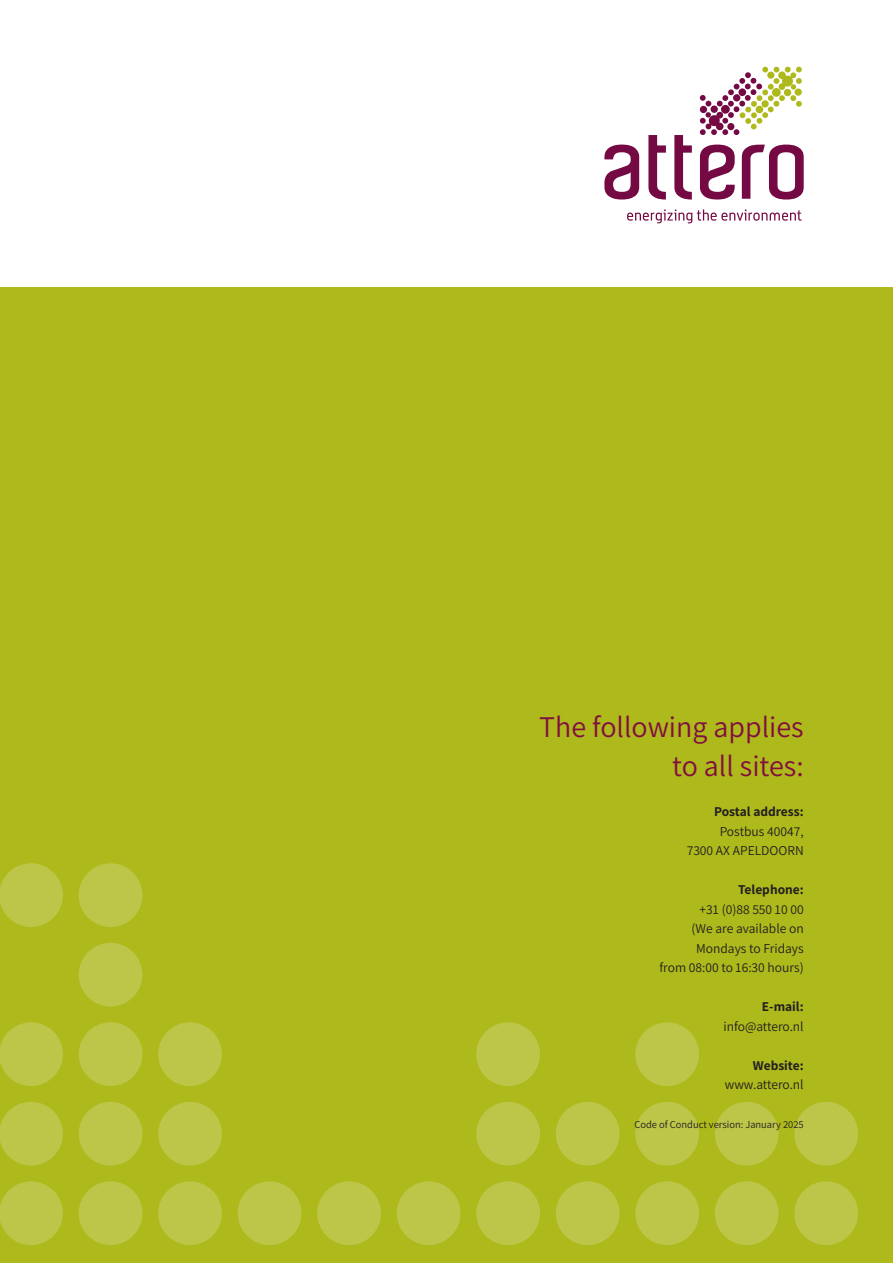
<style>
.page{position:relative;width:893px;height:1263px;background:#fff}
.page>*{position:absolute;margin:0;border:0;box-sizing:border-box;transform-origin:0 0}
.Kop{font:30px/39px "Assistant";color:#810e3f;text-align:right}
.platte_tekst_inspringen{font:13.5px/19.5px "Assistant";color:#231f20;text-align:center}
.platte_tekst_inspringen-2{font:700 13.5px/19.5px "Assistant";color:#231f20;text-align:center}
.platte_tekst_inspringen-3{font:10.5px "Assistant";color:#231f20}
.s1{font-weight:400}
</style>
<div class="page">
<div style="left:0;top:288px;width:893px;height:975px;background:#aeb91c"></div>
<svg style="left:604px;top:145px;width:35px;height:55px"></svg>
<svg style="left:648px;top:135px;width:18px;height:65px"></svg>
<svg style="left:674px;top:135px;width:18px;height:65px"></svg>
<svg style="left:700px;top:145px;width:35px;height:55px"></svg>
<svg style="left:742px;top:145px;width:62px;height:55px"></svg>
<svg style="left:627px;top:209px;width:175px;height:14px"></svg>
<svg style="left:700px;top:67px;width:102px;height:68px"></svg>
<svg style="left:0;top:863px;width:858px;height:382px"></svg>
<p class="Kop" style="left:539px;top:706px;width:266px">The following applies to all sites:</p>
<p class="platte_tekst_inspringen-2" style="left:714px;top:801px;width:91px">Postal address:<br><span class="s1">Postbus 40047,</span></p>
<p class="platte_tekst_inspringen" style="left:687px;top:840px;width:118px">7300 AX APELDOORN</p>
<p class="platte_tekst_inspringen-2" style="left:738px;top:879px;width:67px">Telephone:</p>
<p class="platte_tekst_inspringen" style="left:692px;top:899px;width:114px">+31 (0)88 550 10 00 (We are available on</p>
<p class="platte_tekst_inspringen" style="left:696px;top:938px;width:109px">Mondays to Fridays</p>
<p class="platte_tekst_inspringen" style="left:659px;top:957px;width:146px">from 08:00 to 16:30 hours)</p>
<p class="platte_tekst_inspringen-2" style="left:762px;top:996px;width:43px">E-mail:</p>
<p class="platte_tekst_inspringen" style="left:723px;top:1016px;width:82px">info@attero.nl</p>
<p class="platte_tekst_inspringen-2" style="left:753px;top:1055px;width:52px">Website:</p>
<p class="platte_tekst_inspringen" style="left:725px;top:1074px;width:80px">www.attero.nl</p>
<p class="platte_tekst_inspringen-3" style="left:634px;top:1117px;width:171px">Code of Conduct version: January 2025</p>
</div>
